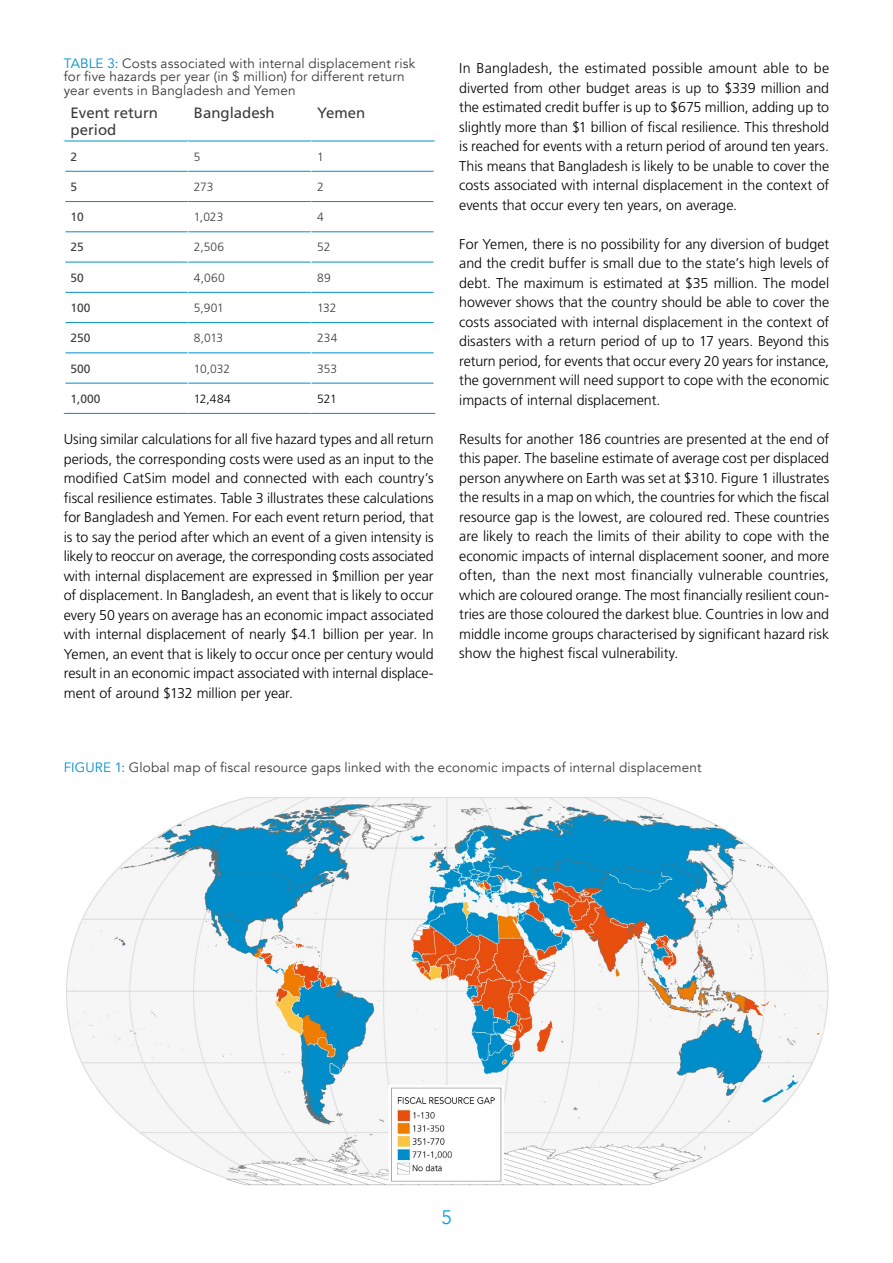
<style>
.page{position:relative;width:893px;height:1263px;background:#fff}
.page>*{position:absolute;margin:0;border:0;box-sizing:border-box;transform-origin:0 0}
.t1{font:300 19.5px "Avenir";color:#00a1d6}
.t2{font:15px/17.2px "Frutiger LT Std";color:#3c3c3b}
.t3{font:300 14.25px/19.5px "Frutiger LT Std";color:#000;text-align:justify}
.t4{font:13.5px/13.5px "Avenir";letter-spacing:.01em;color:#3c3c3b}
.t5{font:300 12px "Frutiger LT Std";letter-spacing:-.005em;color:#3c3c3b}
.t6{font:12px "Frutiger LT Std";color:#3c3c3b}
.t7{font:300 12px "Frutiger LT Std";letter-spacing:-.01em;color:#000}
.s1{color:#008eca}
</style>
<div class="page">
<hr style="left:64px;top:141px;width:124px;height:1px;background:#008eca">
<hr style="left:188px;top:141px;width:123px;height:1px;background:#008eca">
<hr style="left:311px;top:141px;width:124px;height:1px;background:#008eca">
<hr style="left:65px;top:171px;width:123px;height:1px;background:#008eca">
<hr style="left:188px;top:171px;width:123px;height:1px;background:#008eca">
<hr style="left:311px;top:171px;width:123px;height:1px;background:#008eca">
<hr style="left:65px;top:201px;width:123px;height:1px;background:#008eca">
<hr style="left:188px;top:201px;width:123px;height:1px;background:#008eca">
<hr style="left:311px;top:201px;width:123px;height:1px;background:#008eca">
<hr style="left:65px;top:231px;width:123px;height:1px;background:#008eca">
<hr style="left:188px;top:231px;width:123px;height:1px;background:#008eca">
<hr style="left:311px;top:231px;width:123px;height:1px;background:#008eca">
<hr style="left:65px;top:262px;width:123px;height:1px;background:#008eca">
<hr style="left:188px;top:262px;width:123px;height:1px;background:#008eca">
<hr style="left:311px;top:262px;width:123px;height:1px;background:#008eca">
<hr style="left:65px;top:292px;width:123px;height:1px;background:#008eca">
<hr style="left:188px;top:292px;width:123px;height:1px;background:#008eca">
<hr style="left:311px;top:292px;width:123px;height:1px;background:#008eca">
<hr style="left:65px;top:322px;width:123px;height:1px;background:#008eca">
<hr style="left:188px;top:322px;width:123px;height:1px;background:#008eca">
<hr style="left:311px;top:322px;width:123px;height:1px;background:#008eca">
<hr style="left:65px;top:352px;width:123px;height:1px;background:#008eca">
<hr style="left:188px;top:352px;width:123px;height:1px;background:#008eca">
<hr style="left:311px;top:352px;width:123px;height:1px;background:#008eca">
<hr style="left:65px;top:383px;width:123px;height:1px;background:#008eca">
<hr style="left:188px;top:383px;width:123px;height:1px;background:#008eca">
<hr style="left:311px;top:383px;width:123px;height:1px;background:#008eca">
<hr style="left:64px;top:413px;width:124px;height:1px;background:#008eca">
<hr style="left:188px;top:413px;width:123px;height:1px;background:#008eca">
<hr style="left:311px;top:413px;width:124px;height:1px;background:#008eca">
<hr style="left:64px;top:141px;width:1px;height:30px;background:#fff">
<hr style="left:187px;top:141px;width:2px;height:30px;background:#fff">
<hr style="left:310px;top:141px;width:2px;height:30px;background:#fff">
<hr style="left:434px;top:141px;width:1px;height:30px;background:#fff">
<hr style="left:187px;top:262px;width:2px;height:30px;background:#fff">
<hr style="left:310px;top:262px;width:2px;height:30px;background:#fff">
<hr style="left:187px;top:383px;width:2px;height:30px;background:#fff">
<hr style="left:310px;top:383px;width:2px;height:30px;background:#fff">
<img style="left:66px;top:797px;width:763px;height:389px">
<p class="t4" style="left:64px;top:56px;width:353px"><span class="s1">table 3:</span> Costs associated with internal displacement risk for five hazards per year (in $ million) for different return year events in Bangladesh and Yemen</p>
<p class="t2" style="left:71px;top:104px;width:89px">Event return period</p>
<p class="t2" style="left:194px;top:104px;width:82px">Bangladesh</p>
<p class="t2" style="left:317px;top:104px;width:50px">Yemen</p>
<p class="t6" style="left:71px;top:149px;width:8px">2</p>
<p class="t5" style="left:194px;top:150px;width:8px">5</p>
<p class="t5" style="left:317px;top:150px;width:8px">1</p>
<p class="t6" style="left:71px;top:180px;width:8px">5</p>
<p class="t5" style="left:194px;top:180px;width:21px">273</p>
<p class="t5" style="left:317px;top:180px;width:8px">2</p>
<p class="t6" style="left:71px;top:210px;width:15px">10</p>
<p class="t5" style="left:194px;top:210px;width:31px">1,023</p>
<p class="t5" style="left:317px;top:210px;width:8px">4</p>
<p class="t6" style="left:71px;top:240px;width:15px">25</p>
<p class="t5" style="left:194px;top:240px;width:32px">2,506</p>
<p class="t5" style="left:317px;top:240px;width:15px">52</p>
<p class="t6" style="left:71px;top:270px;width:15px">50</p>
<p class="t5" style="left:194px;top:271px;width:32px">4,060</p>
<p class="t5" style="left:317px;top:271px;width:15px">89</p>
<p class="t6" style="left:71px;top:301px;width:22px">100</p>
<p class="t5" style="left:194px;top:301px;width:31px">5,901</p>
<p class="t5" style="left:317px;top:301px;width:21px">132</p>
<p class="t6" style="left:71px;top:331px;width:22px">250</p>
<p class="t5" style="left:194px;top:331px;width:31px">8,013</p>
<p class="t5" style="left:317px;top:331px;width:22px">234</p>
<p class="t6" style="left:71px;top:361px;width:22px">500</p>
<p class="t5" style="left:194px;top:362px;width:38px">10,032</p>
<p class="t5" style="left:317px;top:362px;width:21px">353</p>
<p class="t6" style="left:71px;top:392px;width:32px">1,000</p>
<p class="t7" style="left:194px;top:392px;width:38px">12,484</p>
<p class="t7" style="left:317px;top:392px;width:21px">521</p>
<p class="t3" style="left:64px;top:430px;width:371px">Using similar calculations for all five hazard types and all return periods, the corresponding costs were used as an input to the modified CatSim model and connected with each country’s fiscal resilience estimates. Table 3 illustrates these calculations for Bangladesh and Yemen. For each event return period, that is to say the period after which an event of a given intensity is likely to reoccur on average, the corresponding costs associated with internal displacement are expressed in $million per year of displacement. In Bangladesh, an event that is likely to occur every 50 years on average has an economic impact associated with internal displacement of nearly $4.1 billion per year. In Yemen, an event that is likely to occur once per century would result in an economic impact associated with internal displace&shy;ment of around $132 million per year.</p>
<p class="t3" style="left:459px;top:59px;width:371px">In Bangladesh, the estimated possible amount able to be diverted from other budget areas is up to $339 million and the estimated credit buffer is up to $675 million, adding up to slightly more than $1 billion of fiscal resilience. This threshold is reached for events with a return period of around ten years.<br>This means that Bangladesh is likely to be unable to cover the costs associated with internal displacement in the context of events that occur every ten years, on average.</p>
<p class="t3" style="left:459px;top:234px;width:371px">For Yemen, there is no possibility for any diversion of budget and the credit buffer is small due to the state’s high levels of debt. The maximum is estimated at $35 million. The model however shows that the country should be able to cover the costs associated with internal displacement in the context of disasters with a return period of up to 17 years. Beyond this return period, for events that occur every 20 years for instance, the government will need support to cope with the economic impacts of internal displacement.</p>
<p class="t3" style="left:459px;top:429px;width:371px">Results for another 186 countries are presented at the end of this paper. The baseline estimate of average cost per displaced person anywhere on Earth was set at $310. Figure 1 illustrates the results in a map on which, the countries for which the fiscal resource gap is the lowest, are coloured red. These countries are likely to reach the limits of their ability to cope with the economic impacts of internal displacement sooner, and more often, than the next most financially vulnerable countries, which are coloured orange. The most financially resilient coun&shy;tries are those coloured the darkest blue. Countries in low and middle income groups characterised by significant hazard risk show the highest fiscal vulnerability.</p>
<p class="t4" style="left:64px;top:761px;width:639px"><span class="s1">figure 1:</span> Global map of fiscal resource gaps linked with the economic impacts of internal displacement</p>
<h1 class="t1" style="left:441px;top:1205px;width:12px">5</h1>
</div>
